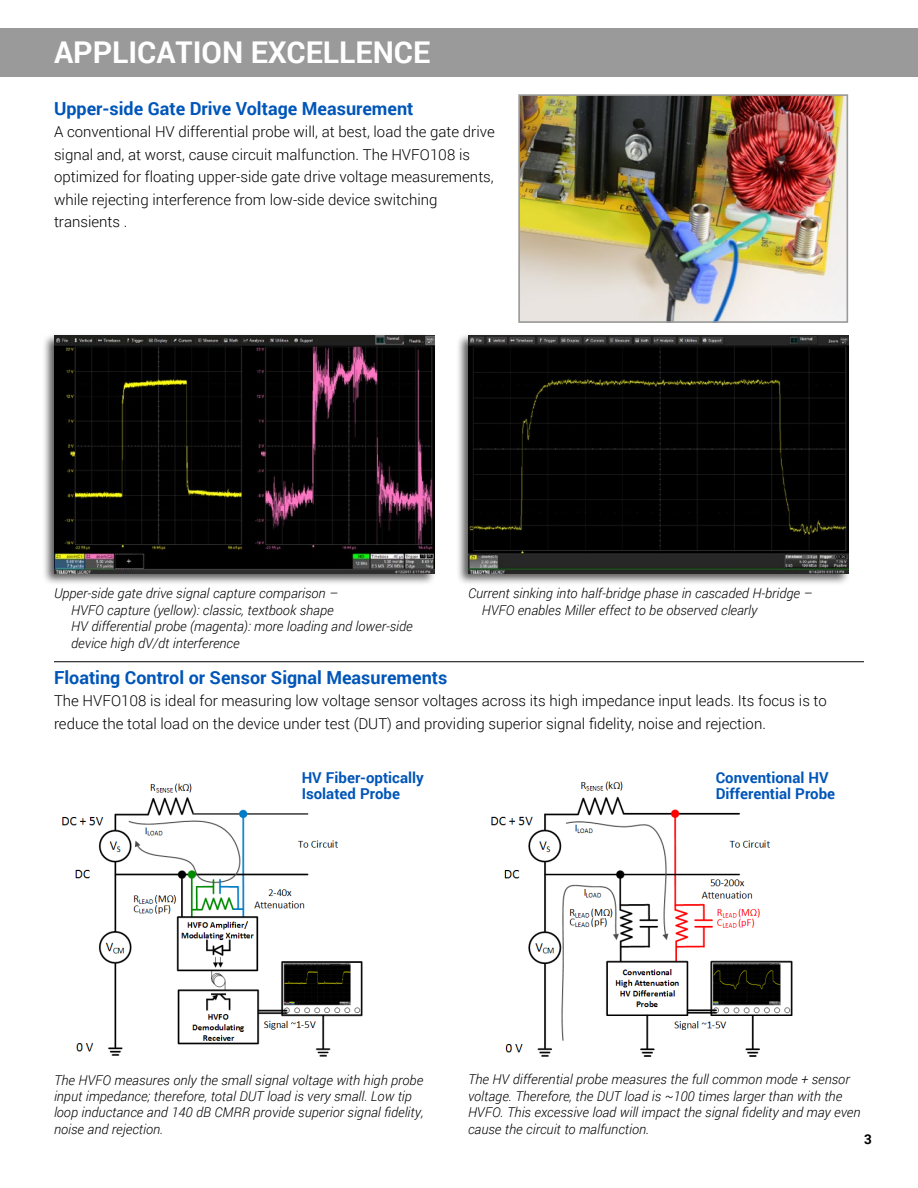
<style>
.page{position:relative;width:918px;height:1188px;background:#fff}
.page>*{position:absolute;margin:0;border:0;box-sizing:border-box;transform-origin:0 0}
.t1{font:700 30px "Roboto";color:#fff}
.t2{font:700 18px "Roboto";color:#0055b8}
.t3{font:300 15px/22.5px "Roboto";color:#000}
.t4{font:700 15px/16.5px "Roboto";color:#0055b8}
.t5{font:italic 300 13.5px/16.5px "Roboto";color:#000}
.t6{font:700 13.5px "Roboto";color:#000}
</style>
<div class="page">
<div style="left:0;top:28px;width:918px;height:49px;background:#9a9a9a"></div>
<img style="left:61px;top:783px;width:302px;height:274px">
<img style="left:490px;top:781px;width:303px;height:276px">
<div style="left:42px;top:333px;width:395px;height:253px;background:#000;opacity:.65"></div>
<img style="left:54px;top:336px;width:380px;height:237px">
<hr style="left:54px;top:661px;width:810px;height:1px;background:#000">
<div style="left:456px;top:333px;width:395px;height:253px;background:#000;opacity:.65"></div>
<img style="left:468px;top:336px;width:380px;height:237px">
<img style="left:521px;top:97px;width:324px;height:223px">
<div style="left:518px;top:94px;width:330px;height:229px;border:2px solid #9a9a9a"></div>
<h1 class="t1" style="left:54px;top:32px;width:378px">APPLICATION EXCELLENCE</h1>
<h2 class="t2" style="left:54px;top:96px;width:361px">Upper-side Gate Drive Voltage Measurement</h2>
<p class="t3" style="left:54px;top:120px;width:442px">A conventional HV differential probe will, at best, load the gate drive signal and, at worst, cause circuit malfunction. The HVFO108 is optimized for floating upper-side gate drive voltage measurements, while rejecting interference from low-side device switching transients .</p>
<p class="t5" style="left:71px;top:585px;width:343px;text-indent:-17px">Upper-side gate drive signal capture comparison –<br>HVFO capture (yellow): classic, textbook shape<br>HV differential probe (magenta): more loading and lower-side device high dV/dt interference</p>
<p class="t5" style="left:482px;top:585px;width:332px;text-indent:-14px">Current sinking into half-bridge phase in cascaded H-bridge –<br>HVFO enables Miller effect to be observed clearly</p>
<h2 class="t2" style="left:54px;top:664px;width:395px">Floating Control or Sensor Signal Measurements</h2>
<p class="t3" style="left:54px;top:689px;width:774px">The HVFO108 is ideal for measuring low voltage sensor voltages across its high impedance input leads. Its focus is to reduce the total load on the device under test (DUT) and providing superior signal fidelity, noise and rejection.</p>
<p class="t4" style="left:302px;top:768px;width:124px">HV Fiber-optically<br>Isolated Probe</p>
<p class="t4" style="left:716px;top:768px;width:121px">Conventional HV<br>Differential Probe</p>
<p class="t5" style="left:54px;top:1071px;width:371px">The HVFO measures only the small signal voltage with high probe input impedance; therefore, total DUT load is very small. Low tip loop inductance and 140 dB CMRR provide superior signal fidelity, noise and rejection.</p>
<p class="t5" style="left:468px;top:1071px;width:394px">The HV differential probe measures the full common mode + sensor voltage. Therefore, the DUT load is ~100 times larger than with the HVFO. This excessive load will impact the signal fidelity and may even cause the circuit to malfunction.</p>
<p class="t6" style="left:864px;top:1130px;width:9px">3</p>
</div>
